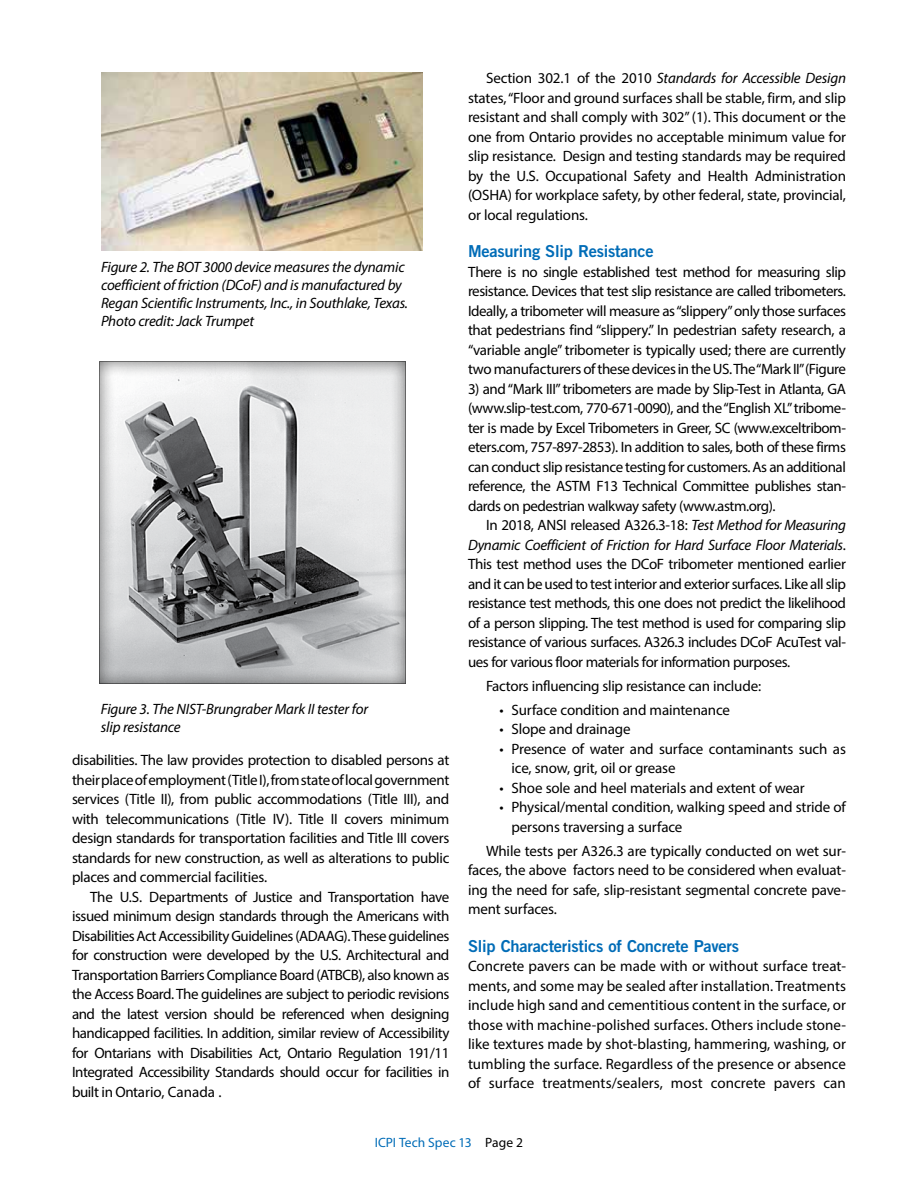
<style>
.page{position:relative;width:918px;height:1188px;background:#fff}
.page>*{position:absolute;margin:0;border:0;box-sizing:border-box;transform-origin:0 0}
.t1{font:16.5px "Trade Gothic Bold Two";letter-spacing:-.015em;color:#006cb7}
.t2{font:15px/19.5px "Myriad Pro";letter-spacing:-.01em;color:#000;text-align:justify}
.t3{font:italic 15px/18px "Myriad Pro";letter-spacing:-.015em;color:#000}
.t4{font:13.5px "Myriad Pro";color:#006cb7}
.s1{font-style:italic}
.s2{color:#000}
</style>
<div class="page">
<div style="left:98px;top:360px;width:311px;height:326px;background:#000;opacity:.6"></div>
<img style="left:101px;top:72px;width:321px;height:179px">
<p class="t3" style="left:101px;top:258px;width:309px">Figure 2. The BOT 3000 device measures the dynamic coefficient of friction (DCoF) and is manufactured by Regan Scientific Instruments, Inc., in Southlake, Texas.<br>Photo credit: Jack Trumpet</p>
<p class="t3" style="left:101px;top:699px;width:269px">Figure 3. The NIST-Brungraber Mark II tester for slip resistance</p>
<p class="t2" style="left:72px;top:750px;width:379px">disabilities. The law provides protection to disabled persons at their place of employment (Title I), from state of local government services (Title II), from public accommodations (Title III), and with telecommunications (Title IV). Title II covers minimum design standards for transportation facilities and Title III covers standards for new construction, as well as alterations to public places and commercial facilities.</p>
<p class="t2" style="left:72px;top:887px;width:379px;text-indent:18px">The U.S. Departments of Justice and Transportation have issued minimum design standards through the Americans with Disabilities Act Accessibility Guidelines (ADAAG). These guidelines for construction were developed by the U.S. Architectural and Transportation Barriers Compliance Board (ATBCB), also known as the Access Board. The guidelines are subject to periodic revisions and the latest version should be referenced when designing handicapped facilities. In addition, similar review of Accessibility for Ontarians with Disabilities Act, Ontario Regulation 191/11<br>Integrated Accessibility Standards should occur for facilities in built in Ontario, Canada .</p>
<p class="t2" style="left:468px;top:68px;width:380px;text-indent:18px">Section 302.1 of the 2010 <span class="s1">Standards for Accessible Design </span>states, “Floor and ground surfaces shall be stable, firm, and slip resistant and shall comply with 302” (1). This document or the one from Ontario provides no acceptable minimum value for slip resistance. Design and testing standards may be required by the U.S. Occupational Safety and Health Administration (OSHA) for workplace safety, by other federal, state, provincial, or local regulations.</p>
<p class="t1" style="left:468px;top:241px;width:187px">Measuring Slip Resistance</p>
<p class="t2" style="left:468px;top:262px;width:380px">There is no single established test method for measuring slip resistance. Devices that test slip resistance are called tribometers.<br>Ideally, a tribometer will measure as “slippery” only those surfaces that pedestrians find “slippery.” In pedestrian safety research, a “variable angle” tribometer is typically used; there are currently two manufacturers of these devices in the US. The “Mark II” (Figure</p>
<p class="t2" style="left:468px;top:379px;width:380px">3) and “Mark III” tribometers are made by Slip-Test in Atlanta, GA (www.slip-test.com, 770-671-0090), and the “English XL” tribome&shy;ter is made by Excel Tribometers in Greer, SC (www.exceltribom&shy;eters.com, 757-897-2853). In addition to sales, both of these firms can conduct slip resistance testing for customers. As an additional reference, the ASTM F13 Technical Committee publishes stan&shy;dards on pedestrian walkway safety (www.astm.org).</p>
<p class="t2" style="left:468px;top:515px;width:380px;text-indent:18px">In 2018, ANSI released A326.3-18: <span class="s1">Test Method for Measuring Dynamic Coefficient of Friction for Hard Surface Floor Materials</span>.<br>This test method uses the DCoF tribometer mentioned earlier and it can be used to test interior and exterior surfaces. Like all slip resistance test methods, this one does not predict the likelihood of a person slipping. The test method is used for comparing slip resistance of various surfaces. A326.3 includes DCoF AcuTest val&shy;ues for various floor materials for information purposes.</p>
<p class="t2" style="left:486px;top:676px;width:277px">Factors influencing slip resistance can include:</p>
<p class="t2" style="left:500px;top:700px;width:232px">• Surface condition and maintenance</p>
<p class="t2" style="left:500px;top:719px;width:133px">• Slope and drainage</p>
<p class="t2" style="left:512px;top:739px;width:336px;text-indent:-12px">• Presence of water and surface contaminants such as ice, snow, grit, oil or grease</p>
<p class="t2" style="left:500px;top:778px;width:307px">• Shoe sole and heel materials and extent of wear</p>
<p class="t2" style="left:512px;top:797px;width:336px;text-indent:-12px">• Physical/mental condition, walking speed and stride of persons traversing a surface</p>
<p class="t2" style="left:468px;top:841px;width:380px;text-indent:18px">While tests per A326.3 are typically conducted on wet sur&shy;faces, the above factors need to be considered when evaluat&shy;ing the need for safe, slip-resistant segmental concrete pave&shy;ment surfaces.</p>
<p class="t1" style="left:468px;top:936px;width:273px">Slip Characteristics of Concrete Pavers</p>
<p class="t2" style="left:468px;top:956px;width:380px">Concrete pavers can be made with or without surface treat&shy;ments, and some may be sealed after installation. Treatments include high sand and cementitious content in the surface, or those with machine-polished surfaces. Others include stone&shy;like textures made by shot-blasting, hammering, washing, or tumbling the surface. Regardless of the presence or absence of surface treatments/sealers, most concrete pavers can</p>
<p class="t4" style="left:375px;top:1134px;width:150px">ICPI Tech Spec 13 <span class="s2">Page 2</span></p>
</div>
